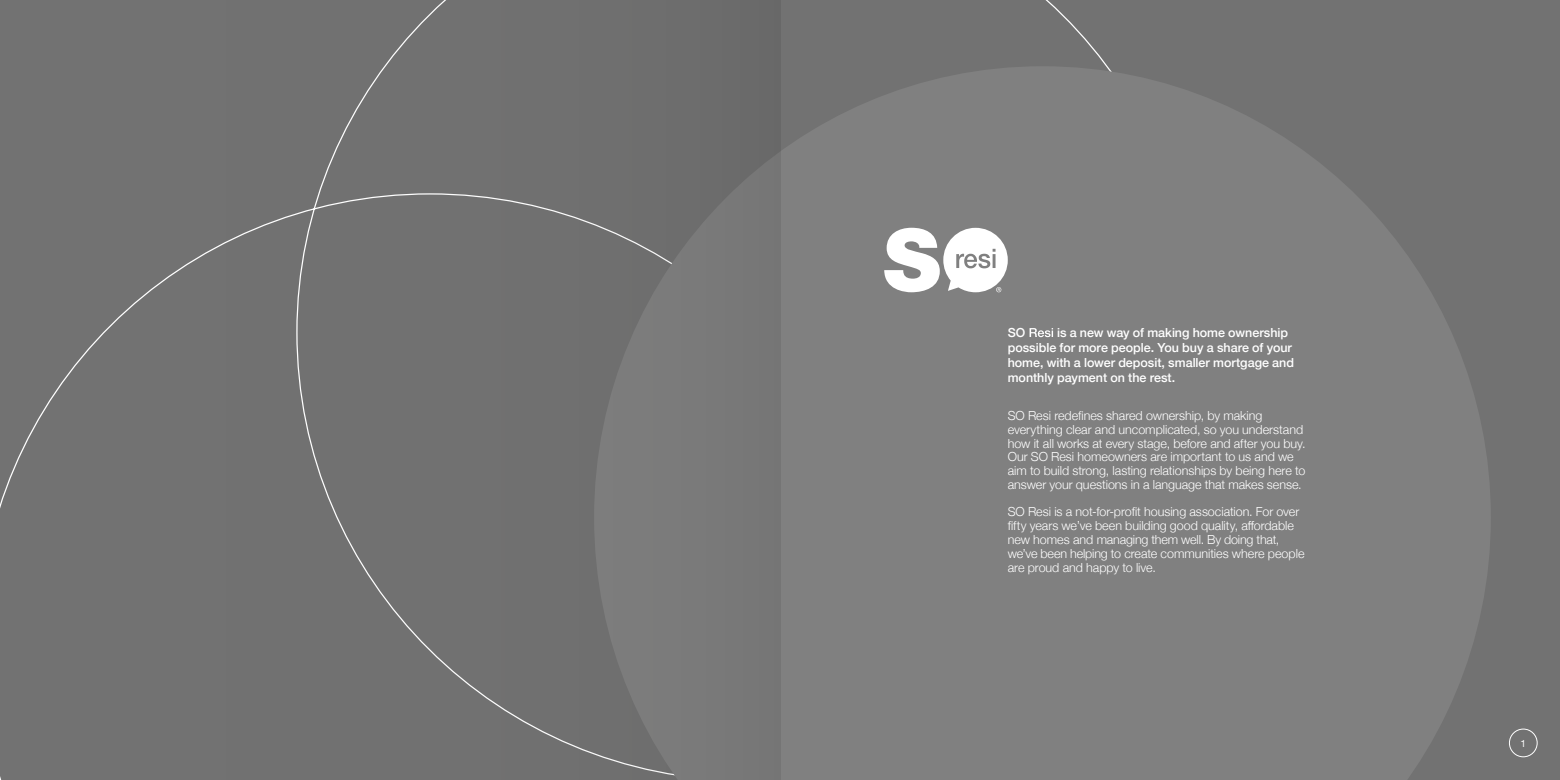
<style>
.page{position:relative;width:1560px;height:780px;background:#fff}
.page>*{position:absolute;margin:0;border:0;box-sizing:border-box;transform-origin:0 0}
.t1{font:300 12.5px/13.8px "Helvetica Neue";letter-spacing:-.005em;color:#fff}
.t2{font:500 12.5px/15px "Helvetica Neue";color:#fff}
.t3{font:10px "Helvetica Neue";color:#fff}
</style>
<div class="page">
<div style="left:780px;top:0;width:779px;height:780px;background:#727272"></div>
<svg style="left:781px;top:66px;width:709px;height:714px;fill:#808080"></svg>
<svg style="left:884px;top:228px;width:123px;height:64px"></svg>
<div style="left:1508px;top:728px;width:29px;height:29px;border:1px solid #fff;border-radius:50%"></div>
<div style="left:0;top:0;width:780px;height:780px;background:#717171"></div>
<p class="t2" style="left:1007px;top:324px;width:288px">SO Resi is a new way of making home ownership possible for more people. You buy a share of your home, with a lower deposit, smaller mortgage and monthly payment on the rest.</p>
<p class="t1" style="left:1007px;top:408px;width:299px">SO Resi redefines shared ownership, by making everything clear and uncomplicated, so you understand how it all works at every stage, before and after you buy.<br>Our SO Resi homeowners are important to us and we aim to build strong, lasting relationships by being here to answer your questions in a language that makes sense.</p>
<p class="t1" style="left:1007px;top:504px;width:298px">SO Resi is a not-for-profit housing association. For over fifty years we’ve been building good quality, affordable new homes and managing them well. By doing that, we’ve been helping to create communities where people are proud and happy to live.</p>
<p class="t3" style="left:1520px;top:736px;width:7px">1</p>
</div>
